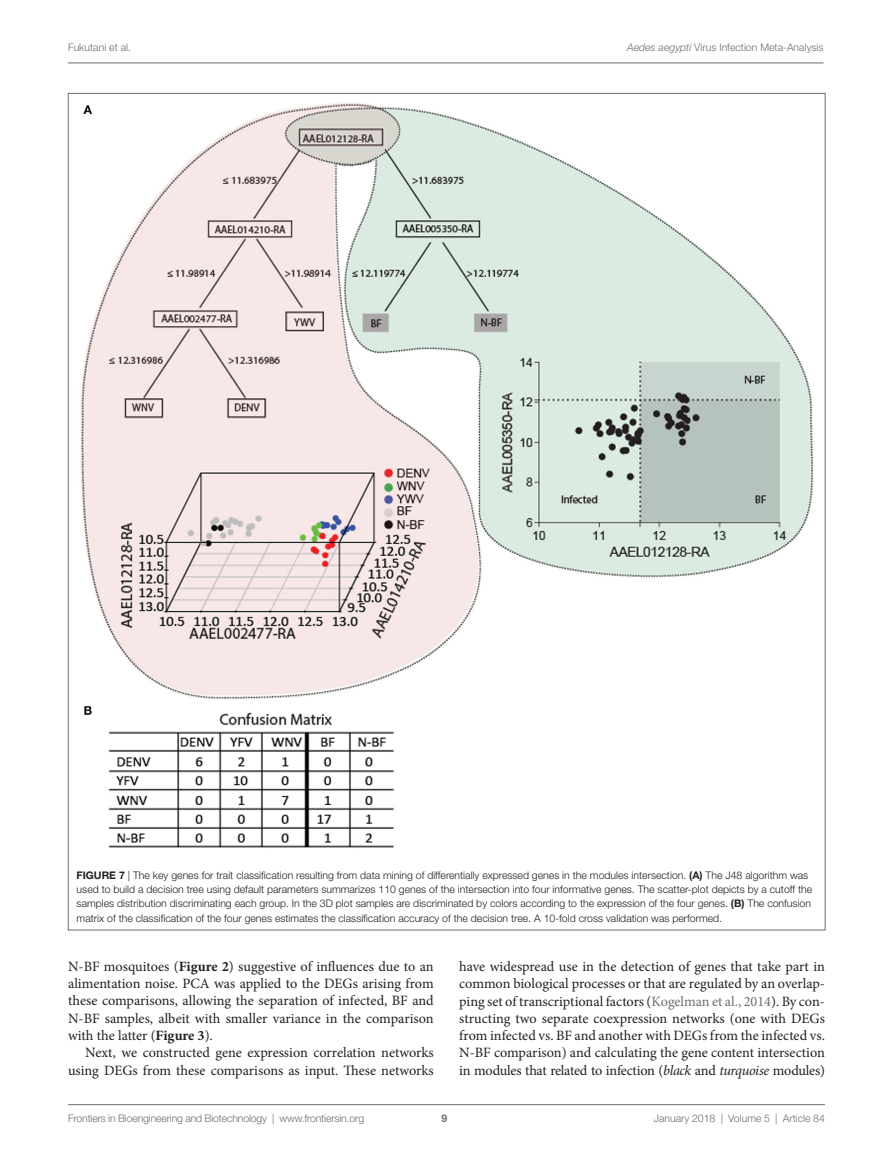
<style>
.page{position:relative;width:893px;height:1170px;background:#fff}
.page>*{position:absolute;margin:0;border:0;box-sizing:border-box;transform-origin:0 0}
.t1{font:14.25px/17.2px "Minion Pro";letter-spacing:-.005em;color:#231f20;text-align:justify}
.t2{font:300 10.5px/14.2px "Helvetica Neue LT Std";color:#231f20}
.t3{font:300 10.5px "Helvetica Neue LT Std";letter-spacing:-.005em;color:#6c6d70}
.t4{font:700 10.5px "Helvetica Neue LT Std";color:#6c6d70}
.s1{font-style:italic}
.s2{font-weight:700}
.s3{color:#6c6d70}
</style>
<div class="page">
<img style="left:80px;top:103px;width:734px;height:745px">
<hr style="left:68px;top:1104px;width:757px;height:1px;background:#6c6d70">
<hr style="left:68px;top:63px;width:755px;height:1px;background:#6c6d70">
<p class="t3" style="left:68px;top:41px;width:65px">Fukutani et al.</p>
<p class="t3" style="left:627px;top:41px;width:198px"><span class="s1">Aedes aegypti</span> Virus Infection Meta-Analysis</p>
<p class="t2" style="left:77px;top:867px;width:737px"><span class="s2">FIGURE 7</span> | The key genes for trait classification resulting from data mining of differentially expressed genes in the modules intersection. <span class="s2">(A)</span> The J48 algorithm was used to build a decision tree using default parameters summarizes 110 genes of the intersection into four informative genes. The scatter-plot depicts by a cutoff the samples distribution discriminating each group. In the 3D plot samples are discriminated by colors according to the expression of the four genes. <span class="s2">(B)</span> The confusion matrix of the classification of the four genes estimates the classification accuracy of the decision tree. A 10-fold cross validation was performed.</p>
<p class="t1" style="left:68px;top:957px;width:367px">N-BF mosquitoes (<span class="s2">Figure 2</span>) suggestive of influences due to an alimentation noise. PCA was applied to the DEGs arising from these comparisons, allowing the separation of infected, BF and N-BF samples, albeit with smaller variance in the comparison with the latter (<span class="s2">Figure 3</span>).</p>
<p class="t1" style="left:68px;top:1044px;width:367px;text-align:right">Next, we constructed gene expression correlation networks using DEGs from these comparisons as input. These networks</p>
<p class="t1" style="left:459px;top:957px;width:367px">have widespread use in the detection of genes that take part in common biological processes or that are regulated by an overlap&shy;ping set of transcriptional factors (<span class="s3">Kogelman et al., 2014</span>). By con&shy;structing two separate coexpression networks (one with DEGs from infected vs. BF and another with DEGs from the infected vs.<br>N-BF comparison) and calculating the gene content intersection in modules that related to infection (<span class="s1">black</span> and <span class="s1">turquoise</span> modules)</p>
<p class="t3" style="left:68px;top:1111px;width:298px">Frontiers in Bioengineering and Biotechnology | www.frontiersin.org</p>
<p class="t3" style="left:654px;top:1111px;width:173px">January 2018 | Volume 5 | Article 84</p>
<p class="t4" style="left:441px;top:1111px;width:7px">9</p>
</div>
